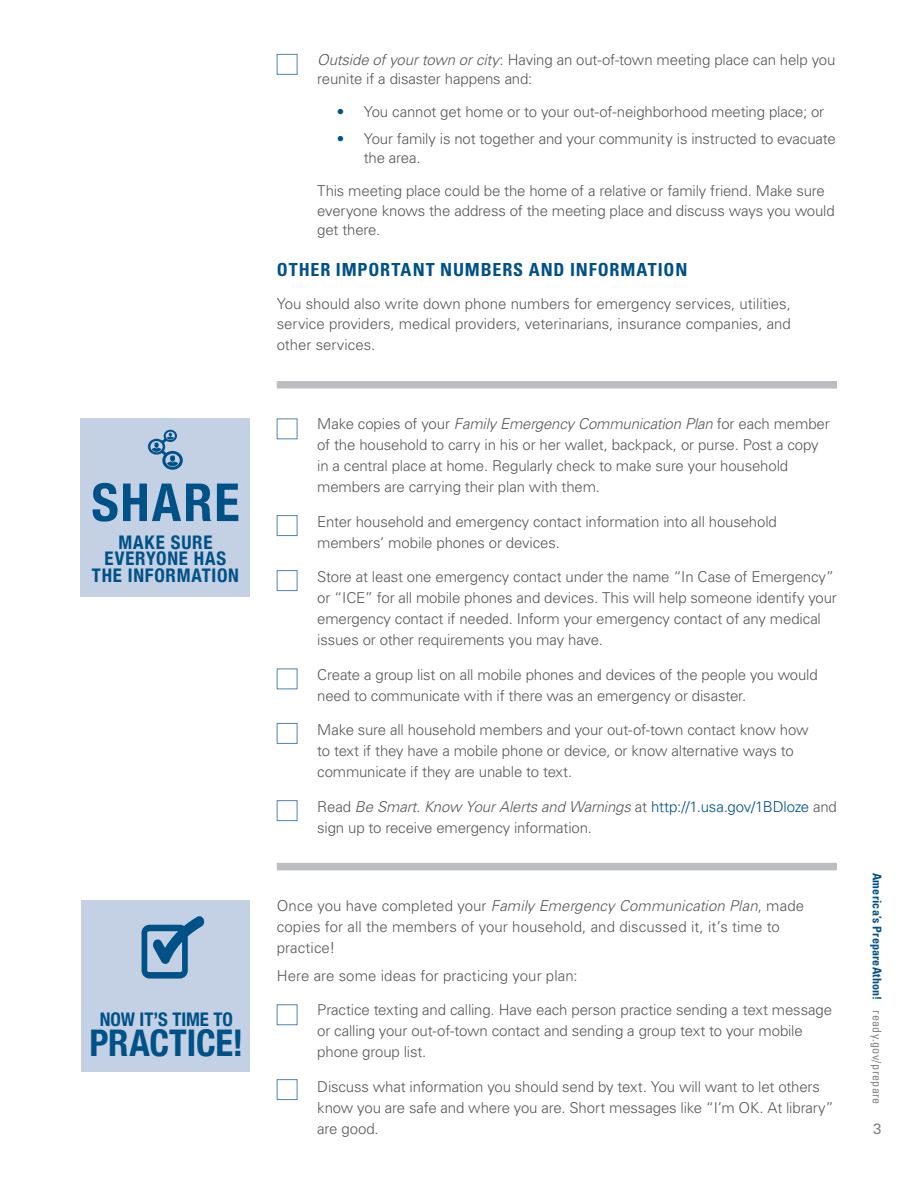
<style>
.page{position:relative;width:918px;height:1188px;background:#fff}
.page>*{position:absolute;margin:0;border:0;box-sizing:border-box;transform-origin:0 0}
.t1{font:700 condensed 52.5px "Helvetica Neue";letter-spacing:.04em;color:#005187}
.t2{font:700 condensed 36.75px "Helvetica Neue";letter-spacing:-.005em;color:#005187}
.t3{font:700 condensed 18.75px/16.5px "Helvetica Neue";letter-spacing:.04em;color:#005187;text-align:center}
.t4{font:700 condensed 18.75px "Helvetica Neue";color:#005187}
.t5{font:700 condensed 18px "Univers LT Std";letter-spacing:.045em;color:#005187}
.t6{font:300 15px/21px "Univers LT Std";letter-spacing:-.01em;color:#57585a}
.t7{font:300 15px/26.2px "Univers LT Std";color:#005187}
.t8{font:15px "Univers LT Std";color:#808285}
.t9{font:700 condensed 12px "Univers LT Std";letter-spacing:.02em;color:#005187}
.s1{font-style:italic}
.s2{color:#005187}
.s3{font-weight:400;color:#808285}
</style>
<div class="page">
<div style="left:277px;top:863px;width:560px;height:7px;background:#bcbdc0"></div>
<div style="left:81px;top:900px;width:169px;height:172px;background:#c4d1e4"></div>
<svg style="left:142px;top:916px;width:63px;height:63px"></svg>
<div style="left:81px;top:418px;width:169px;height:179px;background:#c4d1e4"></div>
<svg style="left:148px;top:430px;width:35px;height:40px"></svg>
<div style="left:277px;top:381px;width:560px;height:7px;background:#bcbdc0"></div>
<div style="left:277px;top:54px;width:20px;height:21px;background:#fff;border:1px solid #5083af"></div>
<div style="left:277px;top:515px;width:20px;height:21px;background:#fff;border:1px solid #5083af"></div>
<div style="left:277px;top:570px;width:20px;height:21px;background:#fff;border:1px solid #5083af"></div>
<div style="left:277px;top:723px;width:20px;height:21px;background:#fff;border:1px solid #5083af"></div>
<div style="left:277px;top:800px;width:20px;height:21px;background:#fff;border:1px solid #5083af"></div>
<div style="left:277px;top:1004px;width:20px;height:21px;background:#fff;border:1px solid #5083af"></div>
<div style="left:277px;top:1079px;width:20px;height:21px;background:#fff;border:1px solid #5083af"></div>
<h2 class="t1" style="left:91px;top:459px;width:150px">SHARE</h2>
<p class="t3" style="left:92px;top:533px;width:149px">MAKE SURE<br>EVERYONE HAS<br>THE INFORMATION</p>
<h2 class="t4" style="left:100px;top:1004px;width:135px">NOW IT’S TIME TO</h2>
<h2 class="t2" style="left:89px;top:1013px;width:156px">PRACTICE!</h2>
<p class="t6" style="left:317px;top:50px;width:520px;line-height:19.5px"><span class="s1">Outside of your town or city</span>: Having an out-of-town meeting place can help you reunite if a disaster happens and:</p>
<p class="t6" style="left:364px;top:102px;width:462px">You cannot get home or to your out-of-neighborhood meeting place; or</p>
<p class="t6" style="left:364px;top:129px;width:474px;line-height:19.5px">Your family is not together and your community is instructed to evacuate the area.</p>
<p class="t6" style="left:317px;top:181px;width:519px;line-height:19.5px">This meeting place could be the home of a relative or family friend. Make sure everyone knows the address of the meeting place and discuss ways you would get there.</p>
<h3 class="t5" style="left:277px;top:259px;width:412px">OTHER IMPORTANT NUMBERS AND INFORMATION</h3>
<p class="t6" style="left:277px;top:294px;width:516px;line-height:19.5px">You should also write down phone numbers for emergency services, utilities, service providers, medical providers, veterinarians, insurance companies, and</p>
<p class="t6" style="left:277px;top:334px;width:100px">other services.</p>
<p class="t7" style="left:337px;top:99px;width:9px">• •</p>
<p class="t6" style="left:317px;top:414px;width:514px">Make copies of your <span class="s1">Family Emergency Communication Plan</span> for each member of the household to carry in his or her wallet, backpack, or purse. Post a copy in a central place at home. Regularly check to make sure your household members are carrying their plan with them.</p>
<p class="t6" style="left:317px;top:511px;width:461px">Enter household and emergency contact information into all household members’ mobile phones or devices.</p>
<p class="t6" style="left:317px;top:567px;width:521px">Store at least one emergency contact under the name “In Case of Emergency” or “ICE” for all mobile phones and devices. This will help someone identify your emergency contact if needed. Inform your emergency contact of any medical issues or other requirements you may have.</p>
<p class="t6" style="left:317px;top:664px;width:502px">Create a group list on all mobile phones and devices of the people you would need to communicate with if there was an emergency or disaster.</p>
<p class="t6" style="left:317px;top:720px;width:493px">Make sure all household members and your out-of-town contact know how to text if they have a mobile phone or device, or know alternative ways to communicate if they are unable to text.</p>
<p class="t6" style="left:317px;top:796px;width:521px">Read <span class="s1">Be Smart. Know Your Alerts and Warnings</span> at <span class="s2">http://1.usa.gov/1BDloze</span> and sign up to receive emergency information.</p>
<p class="t6" style="left:277px;top:895px;width:529px">Once you have completed your <span class="s1">Family Emergency Communication Plan</span>, made copies for all the members of your household, and discussed it, it’s time to practice!</p>
<p class="t6" style="left:277px;top:965px;width:302px">Here are some ideas for practicing your plan:</p>
<p class="t6" style="left:317px;top:1000px;width:516px">Practice texting and calling. Have each person practice sending a text message or calling your out-of-town contact and sending a group text to your mobile phone group list.</p>
<p class="t6" style="left:317px;top:1076px;width:518px">Discuss what information you should send by text. You will want to let others know you are safe and where you are. Short messages like “I’m OK. At library” are good.</p>
<p class="t9" style="left:885px;top:873px;width:233px;rotate:90deg">America’s PrepareAthon! <span class="s3">ready.gov/prepare</span></p>
<p class="t8" style="left:873px;top:1120px;width:10px">3</p>
</div>
